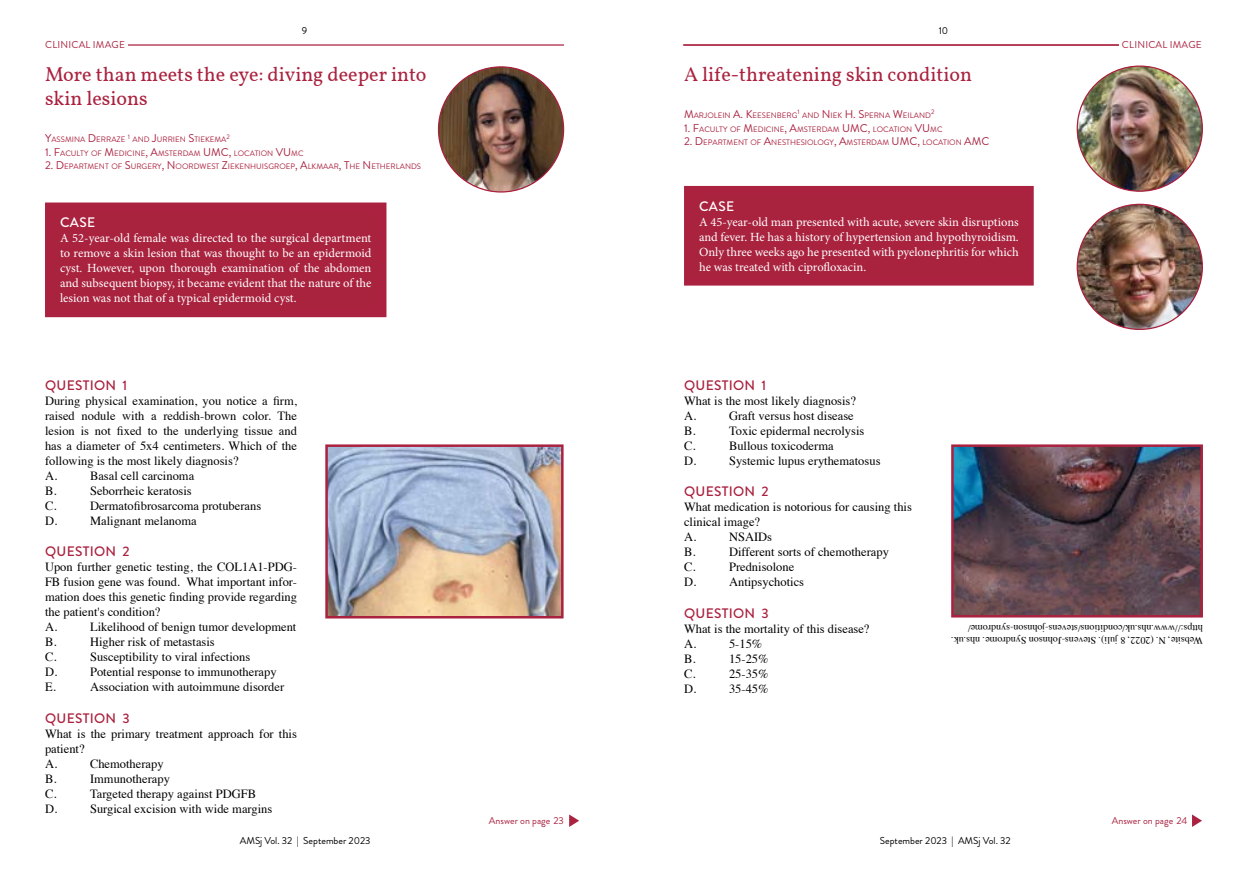
<style>
.page{position:relative;width:1248px;height:872px;background:#fff}
.page>*{position:absolute;margin:0;border:0;box-sizing:border-box;transform-origin:0 0}
.t1{font:20px/24px "Vollkorn";color:#aa223f}
.t2{font:500 13.75px "Brandon Grotesque";letter-spacing:.02em;color:#aa223f}
.t3{font:500 13.75px "Brandon Grotesque";letter-spacing:.02em;color:#fff}
.t4{font:12.5px/15px "Times";color:#000}
.t5{font:12.5px/15px "Minion Pro";color:#fff;text-align:justify}
.t6{font:10px/12px "Times";color:#000}
.t7{font:10px "Brandon Grotesque";letter-spacing:.015em;color:#aa223f}
.t8{font:10px "Brandon Grotesque";color:#000}
.t9{font:7.88px "Brandon Grotesque";color:#aa223f}
.t10{font:6.5px "Brandon Grotesque";color:#aa223f}
.s1{font-size:11.25px}
</style>
<div class="page">
<hr style="left:128px;top:44px;width:436px;height:2px;background:#aa223f">
<hr style="left:682px;top:44px;width:436px;height:2px;background:#aa223f">
<div style="left:688px;top:190px;width:341px;height:91px;background:#a9223e"></div>
<div style="left:684px;top:186px;width:349px;height:99px;border:9px solid #aa223f"></div>
<img style="left:954px;top:447px;width:245px;height:167px">
<div style="left:951px;top:444px;width:251px;height:173px;border:2px solid #aa223f"></div>
<div style="left:49px;top:207px;width:333px;height:106px;background:#a9223e"></div>
<div style="left:45px;top:202px;width:341px;height:115px;border:9px solid #aa223f"></div>
<img style="left:438px;top:67px;width:125px;height:125px;border-radius:62px">
<img style="left:328px;top:447px;width:232px;height:168px">
<div style="left:325px;top:444px;width:238px;height:174px;border:2px solid #aa223f"></div>
<svg style="left:569px;top:814px;width:10px;height:13px"></svg>
<svg style="left:1192px;top:814px;width:9px;height:13px"></svg>
<img style="left:1077px;top:66px;width:125px;height:125px;border-radius:62px">
<img style="left:1077px;top:204px;width:125px;height:125px;border-radius:62px">
<p class="t8" style="left:302px;top:23px;width:7px">9</p>
<p class="t8" style="left:938px;top:23px;width:11px">10</p>
<p class="t7" style="left:45px;top:38px;width:81px">CLINICAL IMAGE</p>
<p class="t7" style="left:1121px;top:38px;width:81px">CLINICAL IMAGE</p>
<h1 class="t1" style="left:45px;top:63px;width:383px">More than meets the eye: diving deeper into skin lesions</h1>
<p class="t9" style="left:45px;top:134px;width:82px"><span class="s1">Y</span>ASSMINA <span class="s1">D</span> ERRAZE</p>
<p class="t10" style="left:128px;top:132px;width:4px">1</p>
<p class="t9" style="left:132px;top:134px;width:95px">AND <span class="s1">J</span>URRIEN <span class="s1">S</span>TIEKEMA</p>
<p class="t10" style="left:226px;top:132px;width:5px">2</p>
<p class="t9" style="left:45px;top:148px;width:260px"><span class="s1">1. F</span>ACU LTY OF <span class="s1">M</span>EDICINE<span class="s1">, A</span>MSTERDAM <span class="s1">UMC,</span> LOCATION <span class="s1">VU</span>MC</p>
<p class="t9" style="left:45px;top:161px;width:377px"><span class="s1">2. D</span>EPARTMENT OF <span class="s1">S</span>U RGERY<span class="s1">, N</span> OORDWEST <span class="s1">Z</span>IEKENHU ISGROEP<span class="s1">, A</span>LKMAAR<span class="s1">, T</span>HE <span class="s1">N</span> ETHERLANDS</p>
<p class="t3" style="left:60px;top:213px;width:36px">CASE</p>
<p class="t5" style="left:60px;top:231px;width:313px">A 52-year-old female was directed to the surgical department to remove a skin lesion that was thought to be an epidermoid cyst. However, upon thorough examination of the abdomen and subsequent biopsy, it became evident that the nature of the lesion was not that of a typical epidermoid cyst.</p>
<p class="t2" style="left:45px;top:375px;width:84px">QUESTION 1</p>
<p class="t4" style="left:45px;top:392px;width:253px">During physical examination, you notice a firm, raised nodule with a reddish-brown color. The lesion is not fixed to the underlying tissue and has a diameter of 5x4 centimeters. Which of the following is the most likely diagnosis?<br>A.</p>
<p class="t4" style="left:90px;top:467px;width:106px">Basal cell carcinoma</p>
<p class="t4" style="left:45px;top:482px;width:13px">B.</p>
<p class="t4" style="left:90px;top:482px;width:103px">Seborrheic keratosis</p>
<p class="t4" style="left:45px;top:497px;width:13px">C.</p>
<p class="t4" style="left:90px;top:497px;width:173px">Dermatofibrosarcoma protuberans</p>
<p class="t4" style="left:45px;top:512px;width:14px">D.</p>
<p class="t4" style="left:90px;top:512px;width:108px">Malignant melanoma</p>
<p class="t2" style="left:45px;top:542px;width:86px">QUESTION 2</p>
<p class="t4" style="left:45px;top:558px;width:253px">Upon further genetic testing, the COL1A1-PDG-FB fusion gene was found. What important infor&shy;mation does this genetic finding provide regarding the patient's condition?<br>A.</p>
<p class="t4" style="left:90px;top:618px;width:208px">Likelihood of benign tumor development</p>
<p class="t4" style="left:45px;top:633px;width:13px">B.</p>
<p class="t4" style="left:90px;top:633px;width:126px">Higher risk of metastasis</p>
<p class="t4" style="left:45px;top:648px;width:13px">C.</p>
<p class="t4" style="left:90px;top:648px;width:162px">Susceptibility to viral infections</p>
<p class="t4" style="left:45px;top:663px;width:14px">D.</p>
<p class="t4" style="left:90px;top:663px;width:188px">Potential response to immunotherapy</p>
<p class="t4" style="left:45px;top:678px;width:12px">E.</p>
<p class="t4" style="left:90px;top:678px;width:196px">Association with autoimmune disorder</p>
<p class="t2" style="left:45px;top:708px;width:86px">QUESTION 3</p>
<p class="t4" style="left:45px;top:725px;width:253px">What is the primary treatment approach for this patient?<br>A.</p>
<p class="t4" style="left:90px;top:755px;width:75px">Chemotherapy</p>
<p class="t4" style="left:45px;top:770px;width:13px">B.</p>
<p class="t4" style="left:90px;top:770px;width:81px">Immunotherapy</p>
<p class="t4" style="left:45px;top:785px;width:13px">C.</p>
<p class="t4" style="left:90px;top:785px;width:167px">Targeted therapy against PDGFB</p>
<p class="t4" style="left:45px;top:800px;width:14px">D.</p>
<p class="t4" style="left:90px;top:800px;width:184px">Surgical excision with wide margins</p>
<h1 class="t1" style="left:684px;top:62px;width:289px">A life-threatening skin condition</h1>
<p class="t9" style="left:684px;top:110px;width:115px"><span class="s1">M</span>ARJOLEIN <span class="s1">A. K</span>EESENBERG</p>
<p class="t10" style="left:797px;top:108px;width:4px">1</p>
<p class="t9" style="left:802px;top:110px;width:130px">AND <span class="s1">N</span> IEK <span class="s1">H. S</span>PERNA <span class="s1">W</span>EILAND</p>
<p class="t10" style="left:931px;top:108px;width:5px">2</p>
<p class="t9" style="left:684px;top:123px;width:260px"><span class="s1">1. F</span>ACU LTY OF <span class="s1">M</span>EDICINE<span class="s1">, A</span>MSTERDAM <span class="s1">UMC,</span> LOCATION <span class="s1">VU</span>MC</p>
<p class="t9" style="left:684px;top:137px;width:306px"><span class="s1">2. D</span> EPARTMENT OF <span class="s1">A</span>NESTHESIOLOGY<span class="s1">, A</span>MSTERDAM <span class="s1">UMC,</span> LOCATION <span class="s1">AMC</span></p>
<p class="t3" style="left:699px;top:196px;width:36px">CASE</p>
<p class="t5" style="left:699px;top:214px;width:321px">A 45-year-old man presented with acute, severe skin disruptions and fever. He has a history of hypertension and hypothyroidism.<br>Only three weeks ago he presented with pyelonephritis for which he was treated with ciprofloxacin.</p>
<p class="t2" style="left:684px;top:375px;width:84px">QUESTION 1</p>
<p class="t4" style="left:684px;top:392px;width:173px">What is the most likely diagnosis?<br>A.</p>
<p class="t4" style="left:729px;top:407px;width:126px">Graft versus host disease</p>
<p class="t4" style="left:684px;top:422px;width:13px">B.</p>
<p class="t4" style="left:729px;top:422px;width:137px">Toxic epidermal necrolysis</p>
<p class="t4" style="left:684px;top:437px;width:13px">C.</p>
<p class="t4" style="left:729px;top:437px;width:106px">Bullous toxicoderma</p>
<p class="t4" style="left:684px;top:452px;width:14px">D.</p>
<p class="t4" style="left:729px;top:452px;width:153px">Systemic lupus erythematosus</p>
<p class="t2" style="left:684px;top:482px;width:86px">QUESTION 2</p>
<p class="t4" style="left:684px;top:498px;width:229px">What medication is notorious for causing this clinical image?<br>A.</p>
<p class="t4" style="left:729px;top:528px;width:45px">NSAIDs</p>
<p class="t4" style="left:684px;top:543px;width:13px">B.</p>
<p class="t4" style="left:729px;top:543px;width:161px">Different sorts of chemotherapy</p>
<p class="t4" style="left:684px;top:558px;width:13px">C.</p>
<p class="t4" style="left:729px;top:558px;width:67px">Prednisolone</p>
<p class="t4" style="left:684px;top:573px;width:14px">D.</p>
<p class="t4" style="left:729px;top:573px;width:76px">Antipsychotics</p>
<p class="t2" style="left:684px;top:603px;width:86px">QUESTION 3</p>
<p class="t4" style="left:684px;top:620px;width:187px">What is the mortality of this disease?<br>A.</p>
<p class="t4" style="left:729px;top:635px;width:35px">5-15%</p>
<p class="t4" style="left:684px;top:650px;width:13px">B.</p>
<p class="t4" style="left:729px;top:650px;width:41px">15-25%</p>
<p class="t4" style="left:684px;top:665px;width:13px">C.</p>
<p class="t4" style="left:729px;top:665px;width:41px">25-35%</p>
<p class="t4" style="left:684px;top:680px;width:14px">D.</p>
<p class="t4" style="left:729px;top:680px;width:41px">35-45%</p>
<p class="t6" style="left:1202px;top:646px;width:253px;rotate:-180deg">Website, N. (2022, 8 juli). Stevens-Johnson Syndrome. nhs.uk. https://www.nhs.uk/conditions/stevens-johnson-syndrome/</p>
<p class="t7" style="left:489px;top:813px;width:77px">Answer on page 23</p>
<p class="t7" style="left:1111px;top:813px;width:77px">Answer on page 24</p>
<p class="t8" style="left:240px;top:833px;width:132px">AMSj Vol. 32 | September 2023</p>
<p class="t8" style="left:879px;top:833px;width:132px">September 2023 | AMSj Vol. 32</p>
</div>
